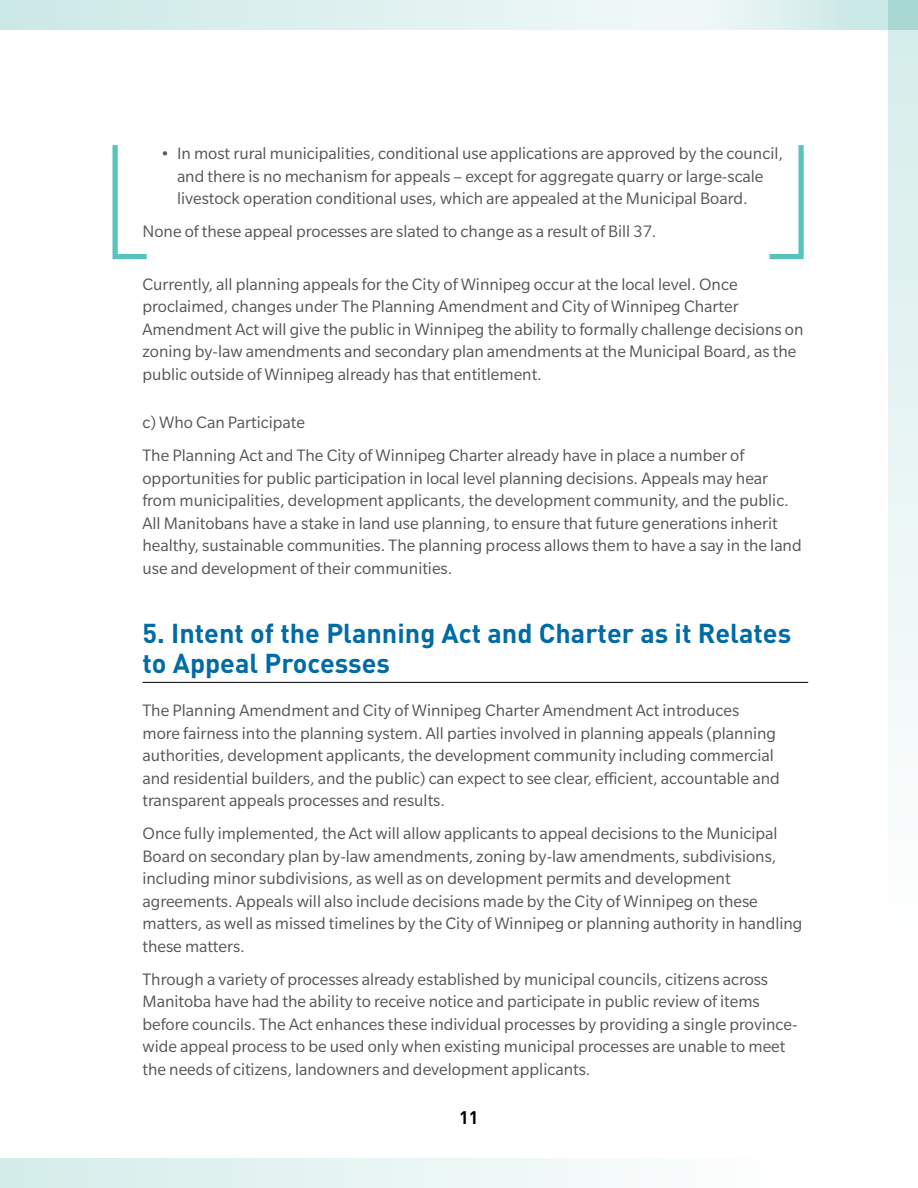
<style>
.page{position:relative;width:918px;height:1188px;background:#fff}
.page>*{position:absolute;margin:0;border:0;box-sizing:border-box;transform-origin:0 0}
.t1{font:700 27px/30px "DIN Pro";color:#006ba4}
.Body_Copy{font:18px/22.5px "Slate Std";color:#56565a}
.Bulls{font:18px/22.5px "Slate Std";color:#56565a}
.a___b___c{font:18px "Slate Std";color:#56565a}
.t2{font:700 18px "DIN Pro";color:#000}
</style>
<div class="page">
<div style="left:0;top:1159px;width:774px;height:29px;background:linear-gradient(to right,#d4edea,#fefefe)"></div>
<svg style="left:0;top:0;width:663px;height:29px;background:#ddf0ef"></svg>
<svg style="left:663px;top:0;width:226px;height:29px"></svg>
<svg style="left:889px;top:0;width:29px;height:725px;fill:#e4f4f2"></svg>
<hr style="left:142px;top:682px;width:666px;height:1px;background:#000">
<svg style="left:112px;top:145px;width:35px;height:115px"></svg>
<svg style="left:769px;top:145px;width:35px;height:115px"></svg>
<p class="Bulls" style="left:177px;top:142px;width:608px;text-indent:-16px">• In most rural municipalities, conditional use applications are approved by the council, and there is no mechanism for appeals – except for aggregate quarry or large-scale livestock operation conditional uses, which are appealed at the Municipal Board.</p>
<p class="Bulls" style="left:142px;top:220px;width:516px">None of these appeal processes are slated to change as a result of Bill 37.</p>
<p class="Body_Copy" style="left:142px;top:273px;width:663px">Currently, all planning appeals for the City of Winnipeg occur at the local level. Once proclaimed, changes under The Planning Amendment and City of Winnipeg Charter Amendment Act will give the public in Winnipeg the ability to formally challenge decisions on zoning by-law amendments and secondary plan amendments at the Municipal Board, as the public outside of Winnipeg already has that entitlement.</p>
<p class="a___b___c" style="left:142px;top:413px;width:164px">c) Who Can Participate</p>
<p class="Body_Copy" style="left:142px;top:444px;width:661px">The Planning Act and The City of Winnipeg Charter already have in place a number of opportunities for public participation in local level planning decisions. Appeals may hear from municipalities, development applicants, the development community, and the public.<br>All Manitobans have a stake in land use planning, to ensure that future generations inherit healthy, sustainable communities. The planning process allows them to have a say in the land use and development of their communities.</p>
<h2 class="t1" style="left:142px;top:617px;width:650px">5. Intent of the Planning Act and Charter as it Relates to Appeal Processes</h2>
<p class="Body_Copy" style="left:142px;top:699px;width:639px">The Planning Amendment and City of Winnipeg Charter Amendment Act introduces more fairness into the planning system. All parties involved in planning appeals (planning authorities, development applicants, the development community including commercial and residential builders, and the public) can expect to see clear, efficient, accountable and transparent appeals processes and results.</p>
<p class="Body_Copy" style="left:142px;top:822px;width:662px">Once fully implemented, the Act will allow applicants to appeal decisions to the Municipal Board on secondary plan by-law amendments, zoning by-law amendments, subdivisions, including minor subdivisions, as well as on development permits and development agreements. Appeals will also include decisions made by the City of Winnipeg on these matters, as well as missed timelines by the City of Winnipeg or planning authority in handling these matters.</p>
<p class="Body_Copy" style="left:142px;top:968px;width:657px">Through a variety of processes already established by municipal councils, citizens across Manitoba have had the ability to receive notice and participate in public review of items before councils. The Act enhances these individual processes by providing a single province&shy;wide appeal process to be used only when existing municipal processes are unable to meet the needs of citizens, landowners and development applicants.</p>
<p class="t2" style="left:459px;top:1106px;width:21px">11</p>
</div>
